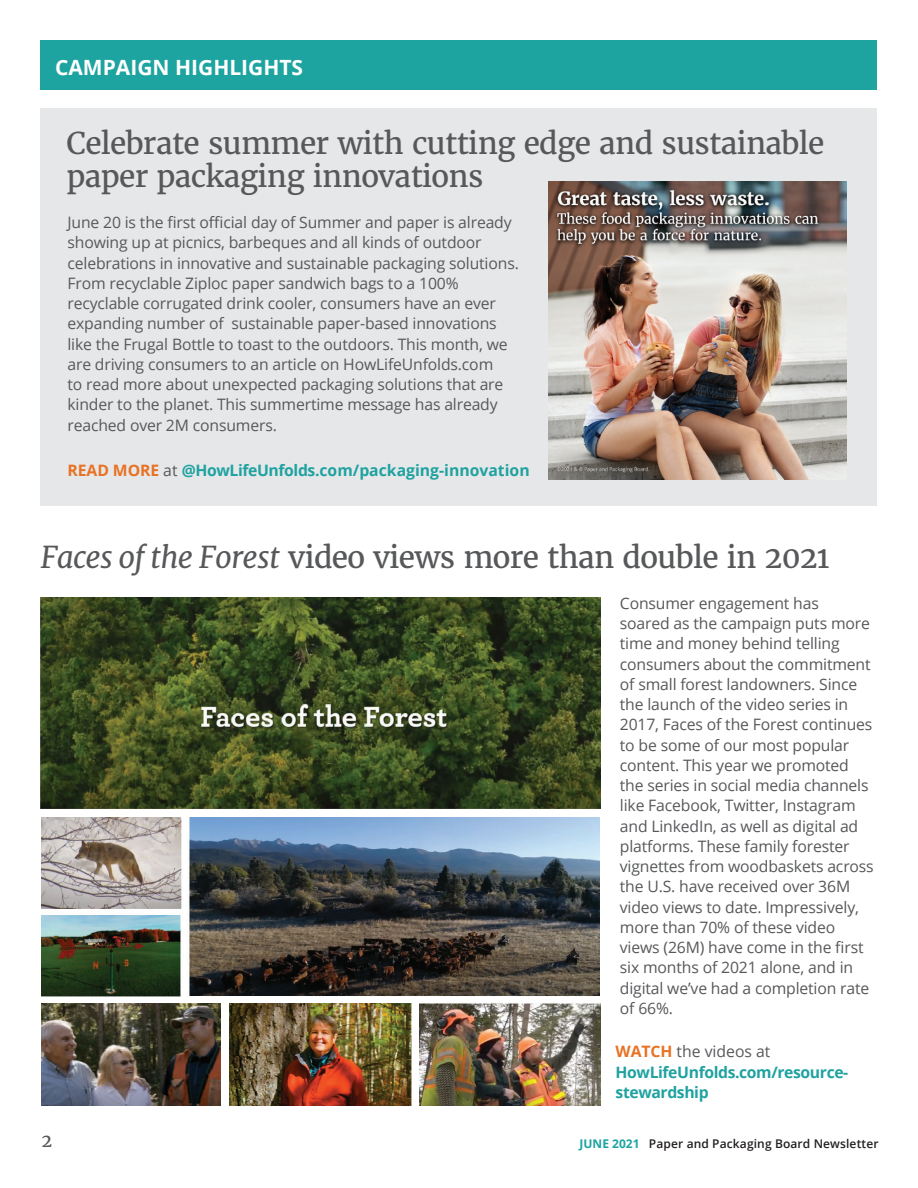
<style>
.page{position:relative;width:918px;height:1188px;background:#fff}
.page>*{position:absolute;margin:0;border:0;box-sizing:border-box;transform-origin:0 0}
.t1{font:30px/33px "Merriweather";letter-spacing:-.025em;color:#57585a}
.t2{font:700 21px "Open Sans";color:#fff}
.t3{font:18px "Merriweather";color:#57585a}
.t4{font:15.75px/20.2px "Open Sans";letter-spacing:-.01em;color:#57585a}
.t5{font:700 15.75px/20.2px "Open Sans";letter-spacing:-.025em;color:#1fa2a0}
.t6{font:700 15.75px "Open Sans";letter-spacing:-.005em;color:#1fa2a0}
.t7{font:600 12px "Open Sans";letter-spacing:.01em;color:#231f20}
.s1{color:#e87224}
.s2{font-weight:400;color:#57585a}
.s3{font-style:italic}
.s4{font-weight:700;color:#1da4a1}
</style>
<div class="page">
<div style="left:40px;top:108px;width:838px;height:397px;background:#e6e7e9"></div>
<div style="left:40px;top:40px;width:838px;height:50px;background:#1da4a1"></div>
<img style="left:549px;top:181px;width:298px;height:299px">
<img style="left:40px;top:597px;width:560px;height:212px">
<img style="left:41px;top:818px;width:558px;height:179px">
<img style="left:41px;top:1003px;width:180px;height:103px">
<img style="left:229px;top:1003px;width:182px;height:103px">
<img style="left:420px;top:1003px;width:181px;height:103px">
<h2 class="t2" style="left:55px;top:52px;width:250px">CAMPAIGN HIGHLIGHTS</h2>
<h1 class="t1" style="left:67px;top:127px;width:759px">Celebrate summer with cutting edge and sustainable paper packaging innovations</h1>
<p class="t4" style="left:68px;top:212px;width:453px">June 20 is the first official day of Summer and paper is already showing up at picnics, barbeques and all kinds of outdoor celebrations in innovative and sustainable packaging solutions.<br>From recyclable Ziploc paper sandwich bags to a 100% recyclable corrugated drink cooler, consumers have an ever expanding number of sustainable paper-based innovations like the Frugal Bottle to toast to the outdoors. This month, we are driving consumers to an article on HowLifeUnfolds.com<br>to read more about unexpected packaging solutions that are kinder to the planet. This summertime message has already reached over 2M consumers.</p>
<p class="t6" style="left:68px;top:460px;width:464px"><span class="s1">READ MORE</span> <span class="s2">at</span> @HowLifeUnfolds.com/packaging-innovation</p>
<h1 class="t1" style="left:40px;top:541px;width:791px"><span class="s3">Faces of the Forest</span> video views more than double in 2021</h1>
<p class="t4" style="left:620px;top:593px;width:255px">Consumer engagement has<br>soared as the campaign puts more time and money behind telling consumers about the commitment of small forest landowners. Since the launch of the video series in<br>2017, Faces of the Forest continues to be some of our most popular content. This year we promoted the series in social media channels like Facebook, Twitter, Instagram and LinkedIn, as well as digital ad platforms. These family forester vignettes from woodbaskets across the U.S. have received over 36M video views to date. Impressively, more than 70% of these video views (26M) have come in the first six months of 2021 alone, and in digital we’ve had a completion rate of 66%.</p>
<p class="t5" style="left:616px;top:1041px;width:234px"><span class="s1">WATCH</span> <span class="s2">the videos at<br></span>HowLifeUnfolds.com/resource&shy;stewardship</p>
<p class="t3" style="left:42px;top:1129px;width:12px">2</p>
<p class="t7" style="left:580px;top:1135px;width:301px"><span class="s4">JUNE 2021</span> Paper and Packaging Board Newsletter</p>
</div>
